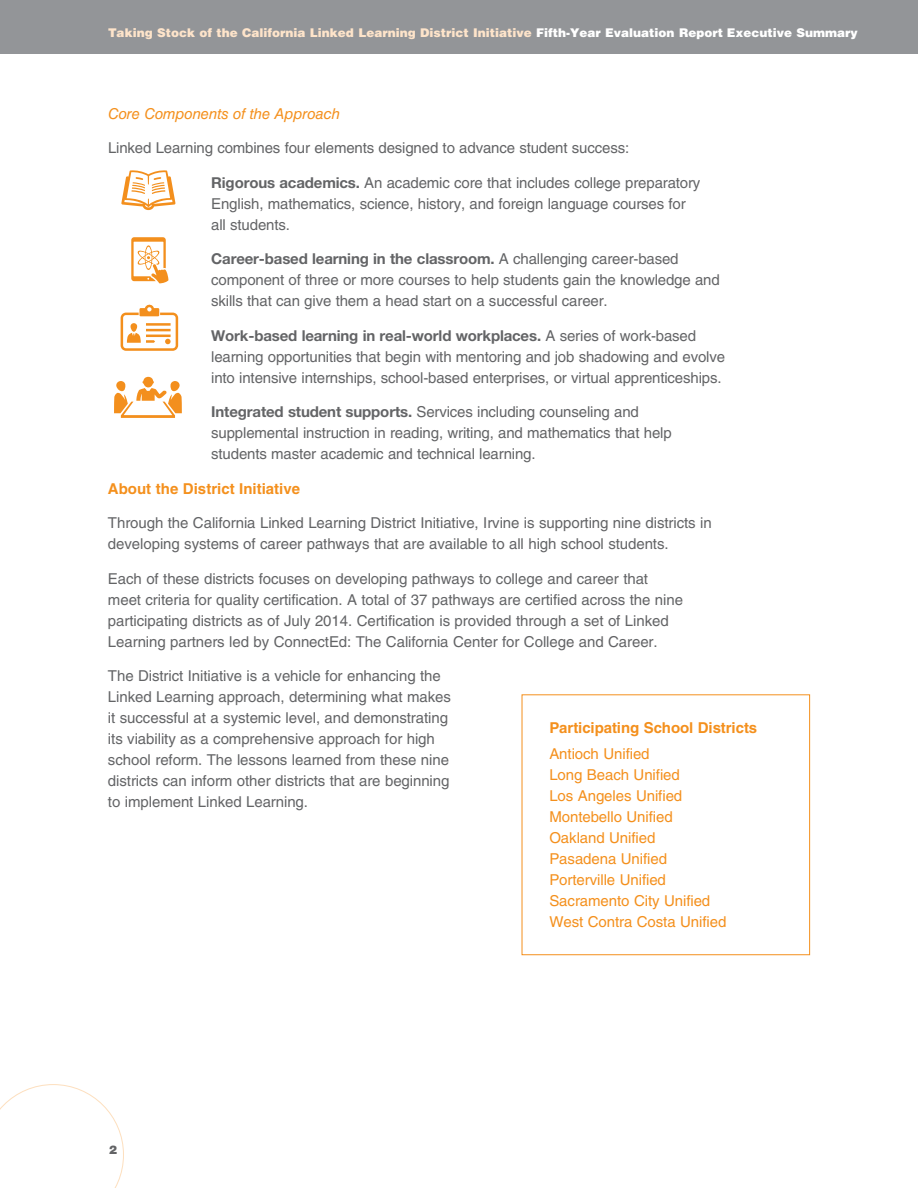
<style>
.page{position:relative;width:918px;height:1188px;background:#fff}
.page>*{position:absolute;margin:0;border:0;box-sizing:border-box;transform-origin:0 0}
.t1{font:15px/21px "Helvetica LT Std";letter-spacing:-.005em;color:#636466}
.t2{font:15px/21px "Helvetica LT Std";letter-spacing:-.005em;color:#f4901d}
.t3{font:700 15px "Helvetica Neue LT Std";letter-spacing:-.01em;color:#636466}
.t4{font:700 15px "Helvetica LT Std";letter-spacing:-.005em;color:#f4901d}
.t5{font:italic 15px "Helvetica LT Std";letter-spacing:-.01em;color:#f4901d}
.t6{font:900 12px "Helvetica LT Std";color:#fee4ca}
.t7{font:900 12px "Helvetica Neue LT Std";color:#636466}
.s1{color:#fff}
.s2{font-family:"Helvetica Neue LT Std";font-weight:700}
.s3{font-family:"Helvetica LT Std";font-weight:400}
</style>
<div class="page">
<div style="left:0;top:0;width:918px;height:54px;background:#939598"></div>
<svg style="left:0;top:1084px;width:124px;height:104px"></svg>
<svg style="left:121px;top:170px;width:54px;height:40px"></svg>
<svg style="left:131px;top:237px;width:37px;height:46px"></svg>
<svg style="left:121px;top:305px;width:57px;height:46px"></svg>
<svg style="left:114px;top:377px;width:68px;height:41px"></svg>
<div style="left:522px;top:694px;width:288px;height:261px;border:1px solid #f4901d"></div>
<p class="t6" style="left:108px;top:25px;width:751px">Taking Stock of the California Linked Learning District Initiative <span class="s1">Fifth-Year Evaluation Report Executive Summary</span></p>
<p class="t5" style="left:108px;top:105px;width:234px">Core Components of the Approach</p>
<p class="t1" style="left:108px;top:137px;width:523px">Linked Learning combines four elements designed to advance student success:</p>
<p class="t1" style="left:211px;top:172px;width:491px"><span class="s2">Rigorous academics.</span> An academic core that includes college preparatory<br>English, mathematics, science, history, and foreign language courses for all students.</p>
<p class="t3" style="left:211px;top:250px;width:469px">Career-based learning in the classroom. <span class="s3">A challenging career-based</span></p>
<p class="t1" style="left:211px;top:269px;width:510px">component of three or more courses to help students gain the knowledge and skills that can give them a head start on a successful career.</p>
<p class="t3" style="left:211px;top:326px;width:486px">Work-based learning in real-world workplaces. <span class="s3">A series of work-based</span></p>
<p class="t1" style="left:211px;top:346px;width:515px">learning opportunities that begin with mentoring and job shadowing and evolve into intensive internships, school-based enterprises, or virtual apprenticeships.</p>
<p class="t1" style="left:211px;top:401px;width:462px"><span class="s2">Integrated student supports.</span> Services including counseling and supplemental instruction in reading, writing, and mathematics that help students master academic and technical learning.</p>
<p class="t4" style="left:108px;top:479px;width:194px">About the District Initiative</p>
<p class="t1" style="left:108px;top:512px;width:605px">Through the California Linked Learning District Initiative, Irvine is supporting nine districts in developing systems of career pathways that are available to all high school students.</p>
<p class="t1" style="left:108px;top:568px;width:577px">Each of these districts focuses on developing pathways to college and career that meet criteria for quality certification. A total of 37 pathways are certified across the nine participating districts as of July 2014. Certification is provided through a set of Linked Learning partners led by ConnectEd: The California Center for College and Career.</p>
<p class="t1" style="left:108px;top:665px;width:344px">The District Initiative is a vehicle for enhancing the Linked Learning approach, determining what makes it successful at a systemic level, and demonstrating its viability as a comprehensive approach for high school reform. The lessons learned from these nine districts can inform other districts that are beginning to implement Linked Learning.</p>
<p class="t4" style="left:549px;top:719px;width:209px">Participating School Districts</p>
<p class="t2" style="left:549px;top:744px;width:179px">Antioch Unified<br>Long Beach Unified<br>Los Angeles Unified<br>Montebello Unified<br>Oakland Unified<br>Pasadena Unified<br>Porterville Unified<br>Sacramento City Unified<br>West Contra Costa Unified</p>
<p class="t7" style="left:109px;top:1143px;width:10px">2</p>
</div>
